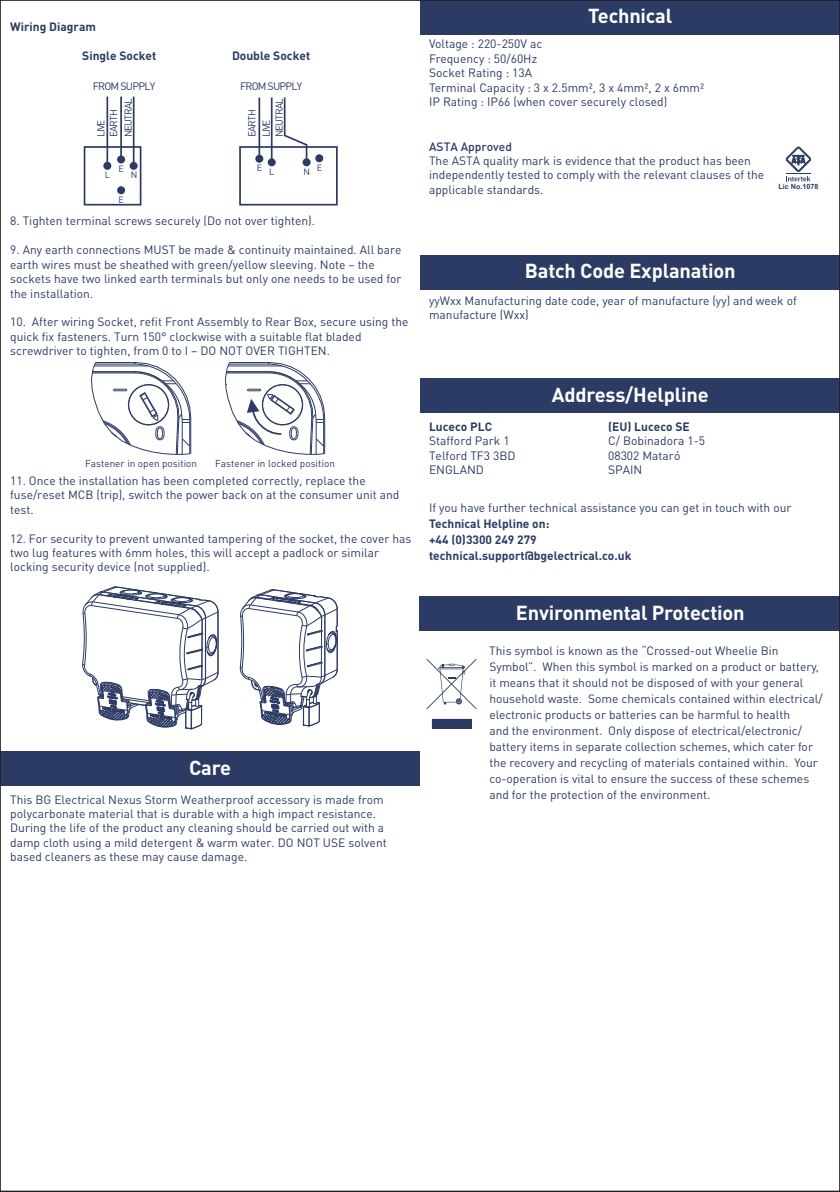
<style>
.page{position:relative;width:840px;height:1192px;background:#fff}
.page>*{position:absolute;margin:0;border:0;box-sizing:border-box;transform-origin:0 0}
.t1{font:700 20px "DIN Pro";letter-spacing:-.01em;color:#fff}
.t2{font:12px/14.4px "DIN Pro";color:#2c3b64}
.t3{font:700 12px/16px "DIN Pro";color:#2c3b64}
.t4{font:500 12px "DIN Pro";color:#2c3b64}
.t5{font:10.6px "DIN Pro";letter-spacing:-.075em;color:#2c3b64}
.t6{font:10px "DIN Pro";color:#2c3b64}
.t7{font:10px/12.6px "DIN Pro";letter-spacing:-.075em;color:#2c3b64}
.t8{font:9px "DIN Pro";color:#2c3b64}
.t9{font:700 7.2px "Arial";color:#2c3b64}
</style>
<div class="page">
<div style="left:420px;top:0;width:419px;height:34px;background:#2c3b64"></div>
<div style="left:420px;top:255px;width:419px;height:34px;background:#2c3b64"></div>
<svg style="left:785px;top:146px;width:26px;height:36px"></svg>
<div style="left:0;top:751px;width:420px;height:34px;background:#2c3b64"></div>
<div style="left:420px;top:379px;width:419px;height:34px;background:#2c3b64"></div>
<div style="left:420px;top:596px;width:419px;height:34px;background:#2c3b64"></div>
<svg style="left:431px;top:718px;width:40px;height:10px"></svg>
<svg style="left:426px;top:659px;width:50px;height:50px"></svg>
<div style="left:84px;top:146px;width:57px;height:59px;border:2px solid #2c3b64"></div>
<hr style="left:106px;top:97px;width:2px;height:67px;background:#2c3b64">
<hr style="left:120px;top:97px;width:2px;height:62px;background:#2c3b64">
<hr style="left:133px;top:97px;width:1px;height:67px;background:#2c3b64">
<div style="left:103px;top:162px;width:8px;height:8px;background:#2c3b64;border-radius:50%"></div>
<div style="left:117px;top:155px;width:8px;height:8px;background:#2c3b64;border-radius:50%"></div>
<div style="left:117px;top:186px;width:8px;height:8px;background:#2c3b64;border-radius:50%"></div>
<div style="left:130px;top:162px;width:8px;height:8px;background:#2c3b64;border-radius:50%"></div>
<div style="left:239px;top:146px;width:98px;height:59px;border:2px solid #2c3b64"></div>
<hr style="left:258px;top:97px;width:2px;height:62px;background:#2c3b64">
<hr style="left:271px;top:97px;width:1px;height:65px;background:#2c3b64">
<div style="left:255px;top:155px;width:8px;height:8px;background:#2c3b64;border-radius:50%"></div>
<div style="left:267px;top:158px;width:8px;height:8px;background:#2c3b64;border-radius:50%"></div>
<div style="left:302px;top:158px;width:8px;height:8px;background:#2c3b64;border-radius:50%"></div>
<div style="left:315px;top:154px;width:8px;height:8px;background:#2c3b64;border-radius:50%"></div>
<svg style="left:283px;top:97px;width:25px;height:65px"></svg>
<svg style="left:225px;top:362px;width:100px;height:93px"></svg>
<hr style="left:324px;top:417px;width:1px;height:36px;background:#2c3b64">
<svg style="left:91px;top:362px;width:100px;height:93px"></svg>
<hr style="left:190px;top:417px;width:1px;height:36px;background:#2c3b64">
<svg style="left:82px;top:586px;width:137px;height:143px"></svg>
<svg style="left:240px;top:589px;width:98px;height:137px"></svg>
<p class="t3" style="left:10px;top:18px;width:87px">Wiring Diagram</p>
<p class="t3" style="left:82px;top:48px;width:76px">Single Socket</p>
<p class="t3" style="left:232px;top:48px;width:80px">Double Socket</p>
<p class="t5" style="left:93px;top:79px;width:64px">FROM SUPPLY</p>
<p class="t7" style="left:94px;top:137px;width:30px;rotate:-90deg">LIVE<br>EARTH</p>
<p class="t5" style="left:240px;top:79px;width:64px">FROM SUPPLY</p>
<p class="t7" style="left:272px;top:137px;width:41px;rotate:-90deg">NEUTRAL</p>
<p class="t7" style="left:121px;top:137px;width:41px;rotate:-90deg">NEUTRAL</p>
<p class="t6" style="left:245px;top:137px;width:30px;rotate:-90deg">EARTH</p>
<p class="t6" style="left:259px;top:137px;width:19px;rotate:-90deg">LIVE</p>
<p class="t8" style="left:105px;top:169px;width:7px">L</p>
<p class="t8" style="left:119px;top:162px;width:7px">E</p>
<p class="t8" style="left:119px;top:193px;width:7px">E</p>
<p class="t8" style="left:131px;top:169px;width:8px">N</p>
<p class="t8" style="left:257px;top:162px;width:7px">E</p>
<p class="t8" style="left:317px;top:161px;width:7px">E</p>
<p class="t8" style="left:303px;top:165px;width:8px">N</p>
<p class="t8" style="left:269px;top:165px;width:7px">L</p>
<p class="t2" style="left:10px;top:213px;width:306px">8. Tighten terminal screws securely (Do not over tighten).</p>
<p class="t2" style="left:10px;top:242px;width:392px">9. Any earth connections MUST be made &amp; continuity maintained. All bare earth wires must be sheathed with green/yellow sleeving. Note – the sockets have two linked earth terminals but only one needs to be used for the installation.</p>
<p class="t2" style="left:10px;top:314px;width:399px">10. After wiring Socket, refit Front Assembly to Rear Box, secure using the quick fix fasteners. Turn 150° clockwise with a suitable flat bladed screwdriver to tighten, from 0 to I – DO NOT OVER TIGHTEN.</p>
<p class="t6" style="left:85px;top:456px;width:114px">Fastener in open position</p>
<p class="t6" style="left:215px;top:456px;width:121px">Fastener in locked position</p>
<p class="t2" style="left:10px;top:472px;width:390px">11. Once the installation has been completed correctly, replace the fuse/reset MCB (trip), switch the power back on at the consumer unit and test.</p>
<p class="t2" style="left:10px;top:530px;width:402px">12. For security to prevent unwanted tampering of the socket, the cover has two lug features with 6mm holes, this will accept a padlock or similar locking security device (not supplied).</p>
<h1 class="t1" style="left:189px;top:754px;width:44px">Care</h1>
<p class="t2" style="left:10px;top:791px;width:378px">This BG Electrical Nexus Storm Weatherproof accessory is made from polycarbonate material that is durable with a high impact resistance.<br>During the life of the product any cleaning should be carried out with a damp cloth using a mild detergent &amp; warm water. DO NOT USE solvent based cleaners as these may cause damage.</p>
<h1 class="t1" style="left:587px;top:2px;width:86px">Technical</h1>
<p class="t2" style="left:429px;top:36px;width:276px">Voltage : 220-250V ac<br>Frequency : 50/60Hz<br>Socket Rating : 13A<br>Terminal Capacity : 3 x 2.5mm², 3 x 4mm², 2 x 6mm²<br>IP Rating : IP66 (when cover securely closed)</p>
<p class="t4" style="left:429px;top:138px;width:84px">ASTA Approved</p>
<p class="t2" style="left:429px;top:153px;width:336px">The ASTA quality mark is evidence that the product has been independently tested to comply with the relevant clauses of the applicable standards.</p>
<p class="t9" style="left:778px;top:182px;width:42px">Lic No.1078</p>
<h1 class="t1" style="left:524px;top:257px;width:212px">Batch Code Explanation</h1>
<p class="t2" style="left:429px;top:292px;width:369px">yyWxx Manufacturing date code, year of manufacture (yy) and week of manufacture (Wxx)</p>
<p class="t3" style="left:429px;top:418px;width:65px">Luceco PLC</p>
<p class="t2" style="left:429px;top:433px;width:88px">Stafford Park 1<br>Telford TF3 3BD<br>ENGLAND</p>
<h1 class="t1" style="left:551px;top:381px;width:158px">Address/Helpline</h1>
<p class="t3" style="left:607px;top:418px;width:83px">(EU) Luceco SE</p>
<p class="t2" style="left:607px;top:433px;width:98px">C/ Bobinadora 1-5<br>08302 Mataró<br>SPAIN</p>
<p class="t2" style="left:429px;top:500px;width:364px">If you have further technical assistance you can get in touch with our</p>
<p class="t3" style="left:429px;top:515px;width:204px">Technical Helpline on:<br>+44 (0)3300 249 279 technical.support@bgelectrical.co.uk</p>
<h1 class="t1" style="left:515px;top:599px;width:230px">Environmental Protection</h1>
<p class="t2" style="left:489px;top:641px;width:334px;line-height:16px">This symbol is known as the “Crossed-out Wheelie Bin Symbol”. When this symbol is marked on a product or battery, it means that it should not be disposed of with your general household waste. Some chemicals contained within electrical/ electronic products or batteries can be harmful to health<br>and the environment. Only dispose of electrical/electronic/ battery items in separate collection schemes, which cater for the recovery and recycling of materials contained within. Your co-operation is vital to ensure the success of these schemes and for the protection of the environment.</p>
</div>
